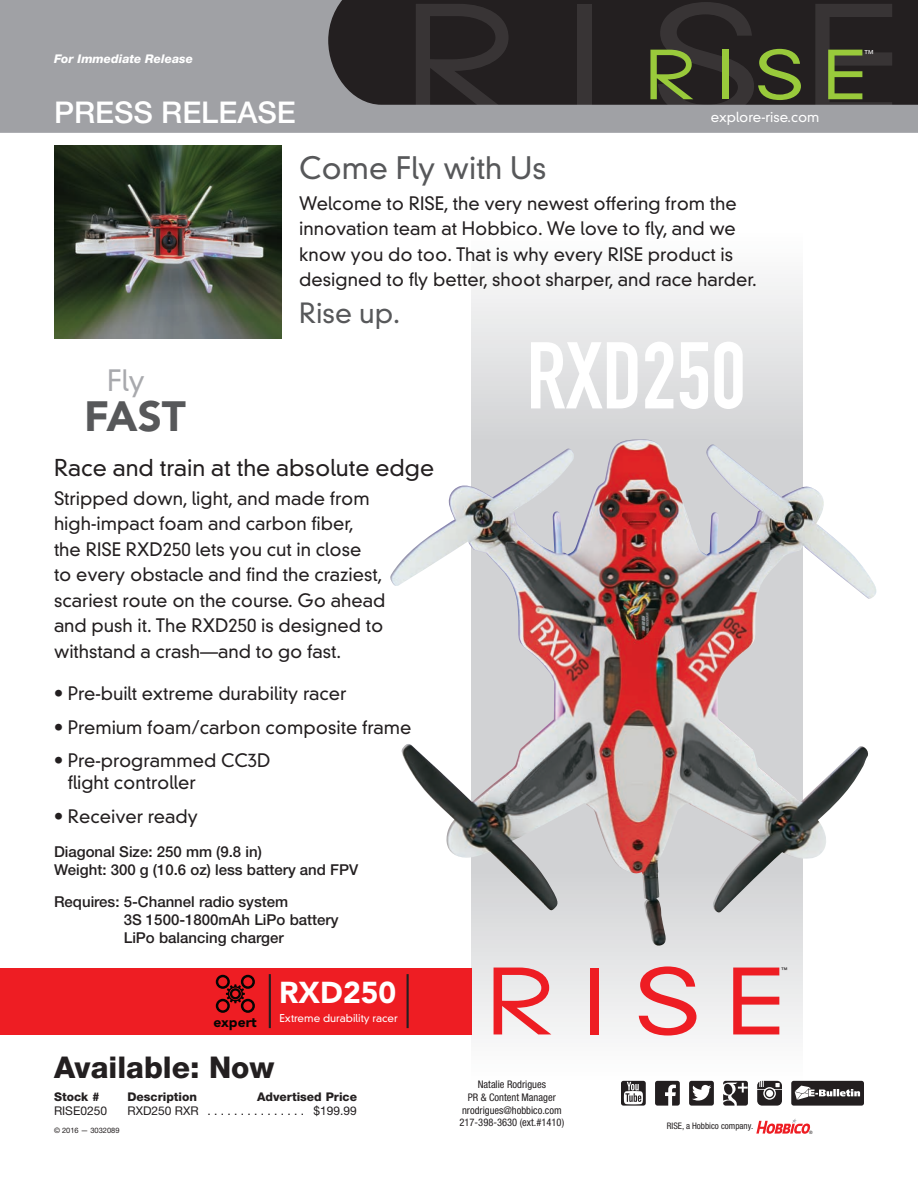
<style>
.page{position:relative;width:918px;height:1188px;background:#fff}
.page>*{position:absolute;margin:0;border:0;box-sizing:border-box;transform-origin:0 0}
.t1{font:900 42px "Avenir LT Std";color:#57585a}
.t2{font:300 30px "DIN Neuzeit Grotesk Std";color:#57585a}
.Available_when{font:800 30px "Helvetica Neue LT Std";color:#231f20}
.Subhead{font:500 30px "Helvetica Neue LT Std";color:#fff}
.t3{font:900 30px "Avenir LT Std";color:#fff}
.t4{font:300 28.5px "DIN Neuzeit Grotesk Std";color:#a8a9ad}
.t5{font:300 27px "DIN Neuzeit Grotesk Std";color:#57585a}
.t6{font:300 22.5px "DIN Neuzeit Grotesk Std";color:#231f20}
.t7{font:300 18px/25.5px "DIN Neuzeit Grotesk Std";color:#231f20}
.Body_Copy{font:500 15px/18px "Helvetica Neue LT Std";color:#231f20}
.t8{font:900 13.8px "Avenir LT Std";color:#040503}
.t9{font:300 13.5px "DIN Neuzeit Grotesk Std";color:#fff}
.linelist{font:12px "Helvetica Neue LT Std";color:#231f20}
.linelist-2{font:800 12px "Helvetica Neue LT Std";color:#231f20}
.Body_Copy-2{font:italic 800 12px "Helvetica Neue LT Std";color:#fff}
.t10{font:condensed 10.5px "Helvetica Neue LT Std";color:#231f20}
.t11{font:300 10.5px "DIN Neuzeit Grotesk Std";color:#fff}
.t12{font:condensed 9.75px "Helvetica Neue LT Std";color:#fff}
.Licensing_Line{font:condensed 9px "Helvetica Neue LT Std";color:#231f20}
.t13{font:7.5px "Helvetica Neue LT Std";color:#231f20}
.t14{font:500 6.45px "Helvetica Neue LT Std";color:#231f20}
.Licensing_Line-2{font:condensed 4.5px "Helvetica Neue LT Std";color:#231f20}
</style>
<div class="page">
<svg style="left:0;top:0;width:918px;height:133px;background:#706f72"></svg>
<svg style="left:650px;top:2px;width:151px;height:114px;background:#424534"></svg>
<svg style="left:815px;top:4px;width:77px;height:111px;background:#414236"></svg>
<svg style="left:471px;top:278px;width:331px;height:803px"></svg>
<svg style="left:621px;top:1081px;width:25px;height:25px"></svg>
<svg style="left:655px;top:1081px;width:25px;height:25px"></svg>
<svg style="left:689px;top:1081px;width:25px;height:25px"></svg>
<svg style="left:723px;top:1081px;width:25px;height:25px"></svg>
<svg style="left:757px;top:1081px;width:25px;height:25px"></svg>
<svg style="left:791px;top:1081px;width:73px;height:25px;background:#524f50"></svg>
<div style="left:0;top:968px;width:471px;height:67px;background:#ee1d23"></div>
<svg style="left:531px;top:342px;width:212px;height:67px"></svg>
<div style="left:590px;top:968px;width:9px;height:66px;background:#ee1d23"></div>
<svg style="left:494px;top:968px;width:57px;height:66px"></svg>
<svg style="left:639px;top:966px;width:57px;height:70px"></svg>
<svg style="left:733px;top:968px;width:46px;height:66px"></svg>
<img style="left:390px;top:440px;width:277px;height:507px">
<svg style="left:756px;top:1118px;width:54px;height:16px"></svg>
<img style="left:54px;top:145px;width:227px;height:193px">
<hr style="left:269px;top:974px;width:2px;height:54px;background:#231f20">
<hr style="left:407px;top:974px;width:2px;height:54px;background:#231f20">
<svg style="left:216px;top:975px;width:39px;height:38px"></svg>
<p class="Body_Copy-2" style="left:54px;top:51px;width:141px">For Immediate Release</p>
<p class="Subhead" style="left:54px;top:95px;width:243px">PRESS RELEASE</p>
<p class="t2" style="left:299px;top:150px;width:249px">Come Fly with Us</p>
<p class="t9" style="left:711px;top:109px;width:110px">explore-rise.com</p>
<p class="t7" style="left:299px;top:191px;width:459px">Welcome to RISE, the very newest offering from the innovation team at Hobbico. We love to fly, and we know you do too. That is why every RISE product is designed to fly better, shoot sharper, and race harder.</p>
<p class="t4" style="left:107px;top:363px;width:39px">Fly</p>
<p class="t1" style="left:84px;top:391px;width:103px">FAST</p>
<p class="t5" style="left:299px;top:297px;width:103px">Rise up.</p>
<p class="t6" style="left:54px;top:454px;width:382px">Race and train at the absolute edge</p>
<p class="t7" style="left:54px;top:486px;width:333px">Stripped down, light, and made from high-impact foam and carbon fiber,<br>the RISE RXD250 lets you cut in close<br>to every obstacle and find the craziest, scariest route on the course. Go ahead and push it. The RXD250 is designed to withstand a crash—and to go fast.</p>
<p class="t7" style="left:54px;top:681px;width:294px">• Pre-built extreme durability racer</p>
<p class="t7" style="left:54px;top:714px;width:359px">• Premium foam/carbon composite frame</p>
<p class="t7" style="left:68px;top:749px;width:204px;line-height:22.5px;text-indent:-14px">• Pre-programmed CC3D flight controller</p>
<p class="t7" style="left:54px;top:804px;width:146px">• Receiver ready</p>
<p class="Body_Copy" style="left:54px;top:843px;width:209px">Diagonal Size: 250 mm (9.8 in)</p>
<p class="Body_Copy" style="left:54px;top:861px;width:306px">Weight: 300 g (10.6 oz) less battery and FPV</p>
<p class="Body_Copy" style="left:124px;top:893px;width:216px;text-indent:-70px">Requires: 5-Channel radio system<br>3S 1500-1800mAh LiPo battery<br>LiPo balancing charger</p>
<p class="t8" style="left:213px;top:1014px;width:45px">expert</p>
<p class="t3" style="left:279px;top:974px;width:119px">RXD250</p>
<p class="t11" style="left:280px;top:1012px;width:120px">Extreme durability racer</p>
<p class="Available_when" style="left:54px;top:1049px;width:222px">Available: Now</p>
<p class="t10" style="left:478px;top:1079px;width:70px">Natalie Rodrigues</p>
<p class="t10" style="left:468px;top:1091px;width:90px">PR &amp; Content Manager</p>
<p class="t10" style="left:462px;top:1104px;width:101px">nrodrigues@hobbico.com</p>
<p class="t10" style="left:459px;top:1116px;width:106px">217-398-3630 (ext.#1410)</p>
<p class="linelist-2" style="left:54px;top:1089px;width:47px">Stock #</p>
<p class="linelist-2" style="left:128px;top:1089px;width:71px">Description</p>
<p class="linelist-2" style="left:257px;top:1089px;width:101px">Advertised Price</p>
<p class="linelist" style="left:54px;top:1104px;width:55px">RISE0250</p>
<p class="linelist" style="left:128px;top:1104px;width:231px">RXD250 RXR . . . . . . . . . . . . . . . $199. 99</p>
<p class="t13" style="left:54px;top:1126px;width:67px">© 2016 — 3032089</p>
<p class="Licensing_Line" style="left:667px;top:1121px;width:88px">RISE, a Hobbico company.</p>
<p class="t14" style="left:781px;top:966px;width:8px">™</p>
<p class="Licensing_Line-2" style="left:809px;top:1130px;width:5px">®</p>
<p class="t12" style="left:864px;top:48px;width:11px">™</p>
</div>
